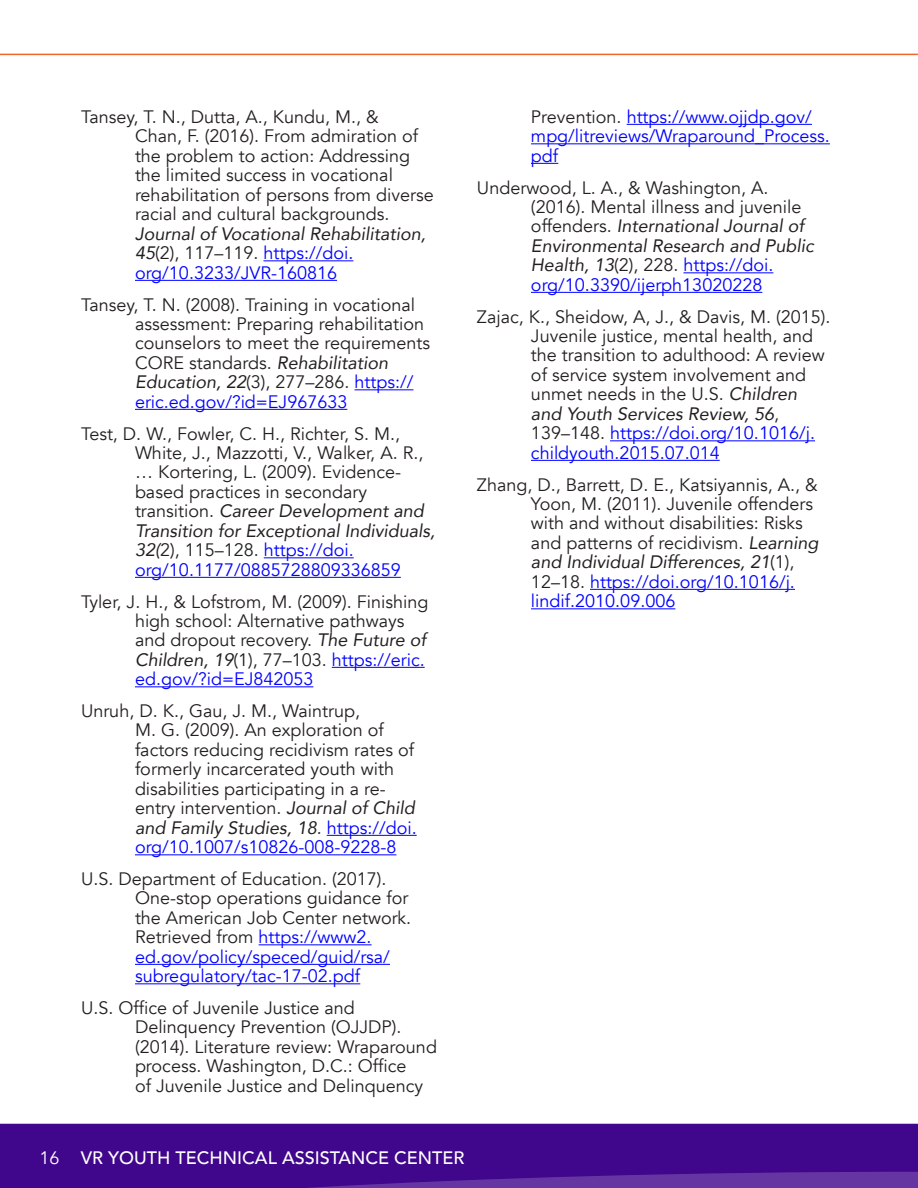
<style>
.page{position:relative;width:918px;height:1188px;background:#fff}
.page>*{position:absolute;margin:0;border:0;box-sizing:border-box;transform-origin:0 0}
.t1{font:18px/19.5px "Avenir";color:#231f20}
.t2{font:18px/19.5px "Avenir";color:#00f}
.t3{font:500 18px "Avenir";color:#fff}
.s1{font-style:italic}
.s2{color:#00f}
.s3{color:#231f20}
.s4{font-weight:400}
</style>
<div class="page">
<hr style="left:0;top:54px;width:918px;height:1px;background:#f2662a">
<div style="left:0;top:1124px;width:918px;height:48px;background:#40068b"></div>
<svg style="left:0;top:1172px;width:918px;height:16px"></svg>
<hr style="left:263px;top:260px;width:90px;height:1px;background:#00f">
<hr style="left:135px;top:280px;width:202px;height:1px;background:#00f">
<hr style="left:355px;top:389px;width:58px;height:1px;background:#00f">
<hr style="left:135px;top:409px;width:212px;height:1px;background:#00f">
<hr style="left:264px;top:557px;width:90px;height:1px;background:#00f">
<hr style="left:135px;top:577px;width:266px;height:1px;background:#00f">
<hr style="left:332px;top:667px;width:93px;height:1px;background:#00f">
<hr style="left:135px;top:686px;width:178px;height:1px;background:#00f">
<hr style="left:327px;top:835px;width:90px;height:1px;background:#00f">
<hr style="left:135px;top:854px;width:261px;height:1px;background:#00f">
<hr style="left:259px;top:944px;width:113px;height:1px;background:#00f">
<hr style="left:135px;top:964px;width:255px;height:1px;background:#00f">
<hr style="left:135px;top:983px;width:225px;height:1px;background:#00f">
<hr style="left:627px;top:124px;width:185px;height:1px;background:#00f">
<hr style="left:531px;top:143px;width:299px;height:1px;background:#00f">
<svg style="left:531px;top:163px;width:27px;height:1px"></svg>
<hr style="left:683px;top:272px;width:90px;height:1px;background:#00f">
<hr style="left:531px;top:292px;width:231px;height:1px;background:#00f">
<hr style="left:610px;top:440px;width:205px;height:1px;background:#00f">
<hr style="left:531px;top:460px;width:189px;height:1px;background:#00f">
<hr style="left:590px;top:589px;width:205px;height:1px;background:#00f">
<hr style="left:531px;top:608px;width:144px;height:1px;background:#00f">
<p class="t1" style="left:135px;top:107px;width:300px;text-indent:-54px">Tansey, T. N., Dutta, A., Kundu, M., &amp;<br>Chan, F. (2016). From admiration of the problem to action: Addressing the limited success in vocational rehabilitation of persons from diverse racial and cultural backgrounds.<br><span class="s1">Journal of Vocational Rehabilitation, 45</span>(2), 117–119. <span class="s2">https://doi. org/10.3233/JVR-160816</span></p>
<p class="t1" style="left:135px;top:295px;width:297px;text-indent:-54px">Tansey, T. N. (2008). Training in vocational assessment: Preparing rehabilitation counselors to meet the requirements CORE standards. <span class="s1">Rehabilitation Education, 22</span>(3), 277–286. <span class="s2">https:// eric.ed.gov/?id=EJ967633</span></p>
<p class="t1" style="left:135px;top:424px;width:302px;text-indent:-54px">Test, D. W., Fowler, C. H., Richter, S. M., White, J., Mazzotti, V., Walker, A. R., … Kortering, L. (2009). Evidence&shy;based practices in secondary transition. <span class="s1">Career Development and Transition for Exceptional Individuals, 32(</span>2), 115–128. <span class="s2">https://doi. org/10.1177/0885728809336859</span></p>
<p class="t1" style="left:135px;top:592px;width:295px;text-indent:-54px">Tyler, J. H., &amp; Lofstrom, M. (2009). Finishing high school: Alternative pathways and dropout recovery. <span class="s1">The Future of Children, 19</span>(1), 77–103. <span class="s2">https://eric. ed.gov/?id=EJ842053</span></p>
<p class="t1" style="left:135px;top:701px;width:283px;text-indent:-54px">Unruh, D. K., Gau, J. M., Waintrup,<br>M. G. (2009). An exploration of factors reducing recidivism rates of formerly incarcerated youth with disabilities participating in a re&shy;entry intervention. <span class="s1">Journal of Child and Family Studies, 18</span>. <span class="s2">https://doi. org/10.1007/s10826-008-9228-8</span></p>
<p class="t1" style="left:135px;top:869px;width:278px;text-indent:-54px">U.S. Department of Education. (2017).<br>One-stop operations guidance for the American Job Center network.<br>Retrieved from <span class="s2">https://www2. ed.gov/policy/speced/guid/rsa/ subregulatory/tac-17-02.pdf</span></p>
<p class="t1" style="left:135px;top:998px;width:304px;text-indent:-54px">U.S. Office of Juvenile Justice and Delinquency Prevention (OJJDP). (2014). Literature review: Wraparound process. Washington, D.C.: Office<br>of Juvenile Justice and Delinquency</p>
<p class="t2" style="left:531px;top:107px;width:300px"><span class="s3">Prevention.</span> https://www.ojjdp.gov/ mpg/litreviews/Wraparound_Process. pdf</p>
<p class="t1" style="left:531px;top:178px;width:284px;text-indent:-54px">Underwood, L. A., &amp; Washington, A. (2016). Mental illness and juvenile offenders. <span class="s1">International Journal of Environmental Research and Public Health, 13</span>(2), 228. <span class="s2">https://doi. org/10.3390/ijerph13020228</span></p>
<p class="t1" style="left:531px;top:307px;width:301px;text-indent:-54px">Zajac, K., Sheidow, A, J., &amp; Davis, M. (2015).<br>Juvenile justice, mental health, and the transition to adulthood: A review of service system involvement and unmet needs in the U.S. <span class="s1">Children and Youth Services Review, 56</span>, 139–148. <span class="s2">https://doi.org/10.1016/j. childyouth.2015.07.014</span></p>
<p class="t1" style="left:531px;top:475px;width:289px;text-indent:-54px">Zhang, D., Barrett, D. E., Katsiyannis, A., &amp; Yoon, M. (2011). Juvenile offenders with and without disabilities: Risks and patterns of recidivism. <span class="s1">Learning and Individual Differences, 21</span>(1), 12–18. <span class="s2">https://doi.org/10.1016/j. lindif.2010.09.006</span></p>
<p class="t3" style="left:39px;top:1142px;width:427px"><span class="s4">16</span> VR YOUTH TECHNICAL ASSISTANCE CENTER</p>
</div>
